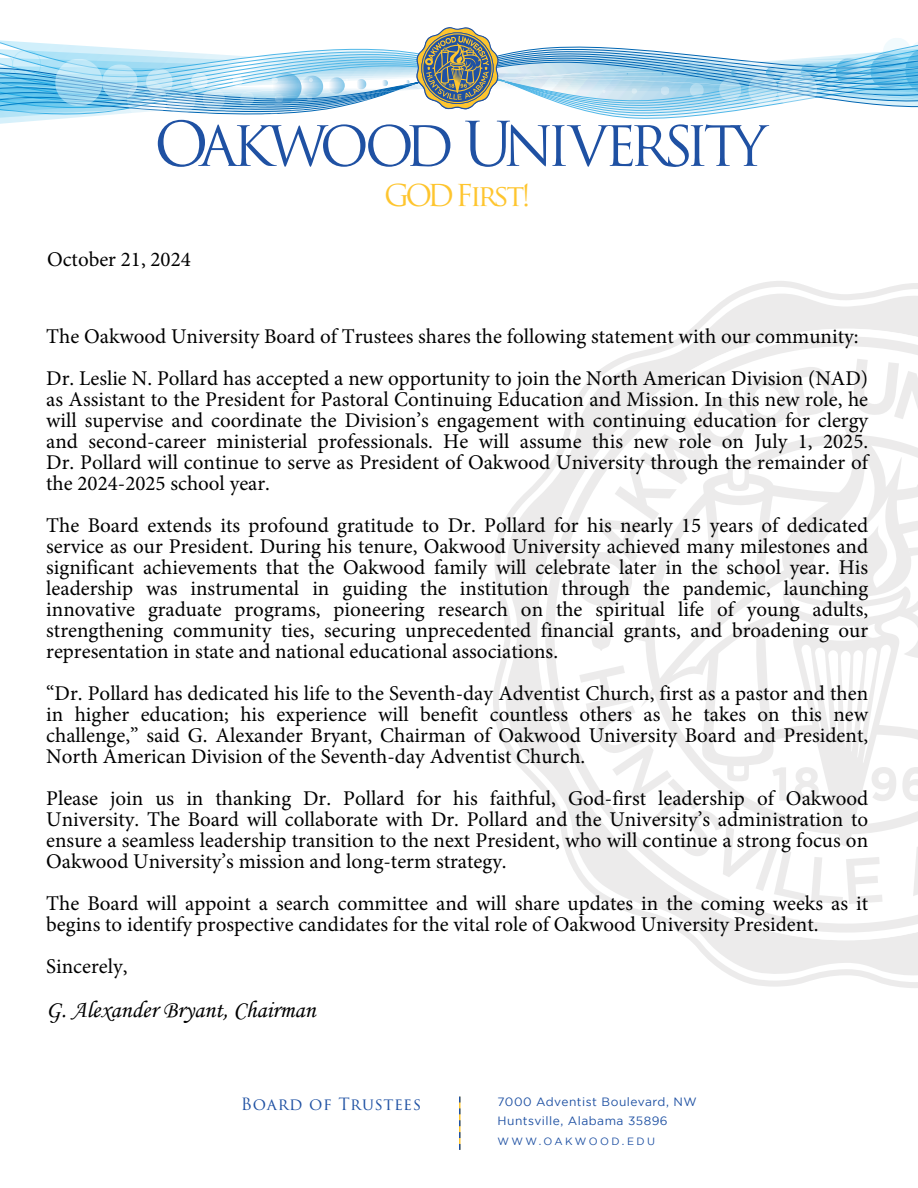
<style>
.page{position:relative;width:918px;height:1188px;background:#fff}
.page>*{position:absolute;margin:0;border:0;box-sizing:border-box;transform-origin:0 0}
.t1{font:29.4px "Trajan Pro";letter-spacing:-.125em;color:#fec52e}
.t2{font:24px "Monotype Corsiva";color:#000}
.t3{font:21px/21px "Minion Pro";color:#000;text-align:justify}
.t4{font:16.5px "Trajan Pro 3";letter-spacing:.03em;color:#1f51a3}
.t5{font:12px/19.5px "Gotham";letter-spacing:.04em;color:#1f51a3}
.t6{font:10.5px "Gotham";letter-spacing:.235em;color:#1f51a3}
</style>
<div class="page">
<svg style="left:493px;top:281px;width:425px;height:707px"></svg>
<svg style="left:502px;top:291px;width:416px;height:686px"></svg>
<svg style="left:537px;top:329px;width:381px;height:611px"></svg>
<svg style="left:545px;top:336px;width:373px;height:597px"></svg>
<svg style="left:555px;top:346px;width:363px;height:578px"></svg>
<svg style="left:573px;top:359px;width:345px;height:545px"></svg>
<svg style="left:0;top:109px;width:770px;height:40px"></svg>
<svg style="left:158px;top:120px;width:292px;height:47px"></svg>
<svg style="left:465px;top:121px;width:304px;height:46px"></svg>
<svg style="left:0;top:27px;width:918px;height:82px"></svg>
<svg style="left:459px;top:1097px;width:1px;height:53px"></svg>
<p class="t3" style="left:47px;top:249px;width:145px">October 21, 2024</p>
<h1 class="t1" style="left:384px;top:177px;width:148px">GOD First!</h1>
<p class="t3" style="left:46px;top:315px;width:823px;line-height:42px">The Oakwood University Board of Trustees shares the following statement with our community:<br>Dr. Leslie N. Pollard has accepted a new opportunity to join the North American Division (NAD)</p>
<p class="t3" style="left:46px;top:389px;width:823px">as Assistant to the President for Pastoral Continuing Education and Mission. In this new role, he will supervise and coordinate the Division’s engagement with continuing education for clergy and second-career ministerial professionals. He will assume this new role on July 1, 2025.<br>Dr. Pollard will continue to serve as President of Oakwood University through the remainder of the 2024-2025 school year.</p>
<p class="t3" style="left:46px;top:515px;width:823px">The Board extends its profound gratitude to Dr. Pollard for his nearly 15 years of dedicated service as our President. During his tenure, Oakwood University achieved many milestones and significant achievements that the Oakwood family will celebrate later in the school year. His leadership was instrumental in guiding the institution through the pandemic, launching innovative graduate programs, pioneering research on the spiritual life of young adults, strengthening community ties, securing unprecedented financial grants, and broadening our representation in state and national educational associations.</p>
<p class="t3" style="left:46px;top:683px;width:823px">“Dr. Pollard has dedicated his life to the Seventh-day Adventist Church, first as a pastor and then in higher education; his experience will benefit countless others as he takes on this new challenge,” said G. Alexander Bryant, Chairman of Oakwood University Board and President, North American Division of the Seventh-day Adventist Church.</p>
<p class="t3" style="left:46px;top:788px;width:823px">Please join us in thanking Dr. Pollard for his faithful, God-first leadership of Oakwood University. The Board will collaborate with Dr. Pollard and the University’s administration to ensure a seamless leadership transition to the next President, who will continue a strong focus on Oakwood University’s mission and long-term strategy.</p>
<p class="t3" style="left:46px;top:893px;width:823px">The Board will appoint a search committee and will share updates in the coming weeks as it begins to identify prospective candidates for the vital role of Oakwood University President.</p>
<p class="t3" style="left:46px;top:956px;width:83px">Sincerely,</p>
<p class="t2" style="left:46px;top:995px;width:271px">G. Alexander Bryant, Chairman</p>
<p class="t4" style="left:241px;top:1093px;width:182px">Board of Trustees</p>
<p class="t5" style="left:498px;top:1091px;width:201px">7000 Adventist Boulevard, NW<br>Huntsville, Alabama 35896</p>
<p class="t6" style="left:498px;top:1135px;width:159px">WWW.OAKWOOD.EDU</p>
</div>
